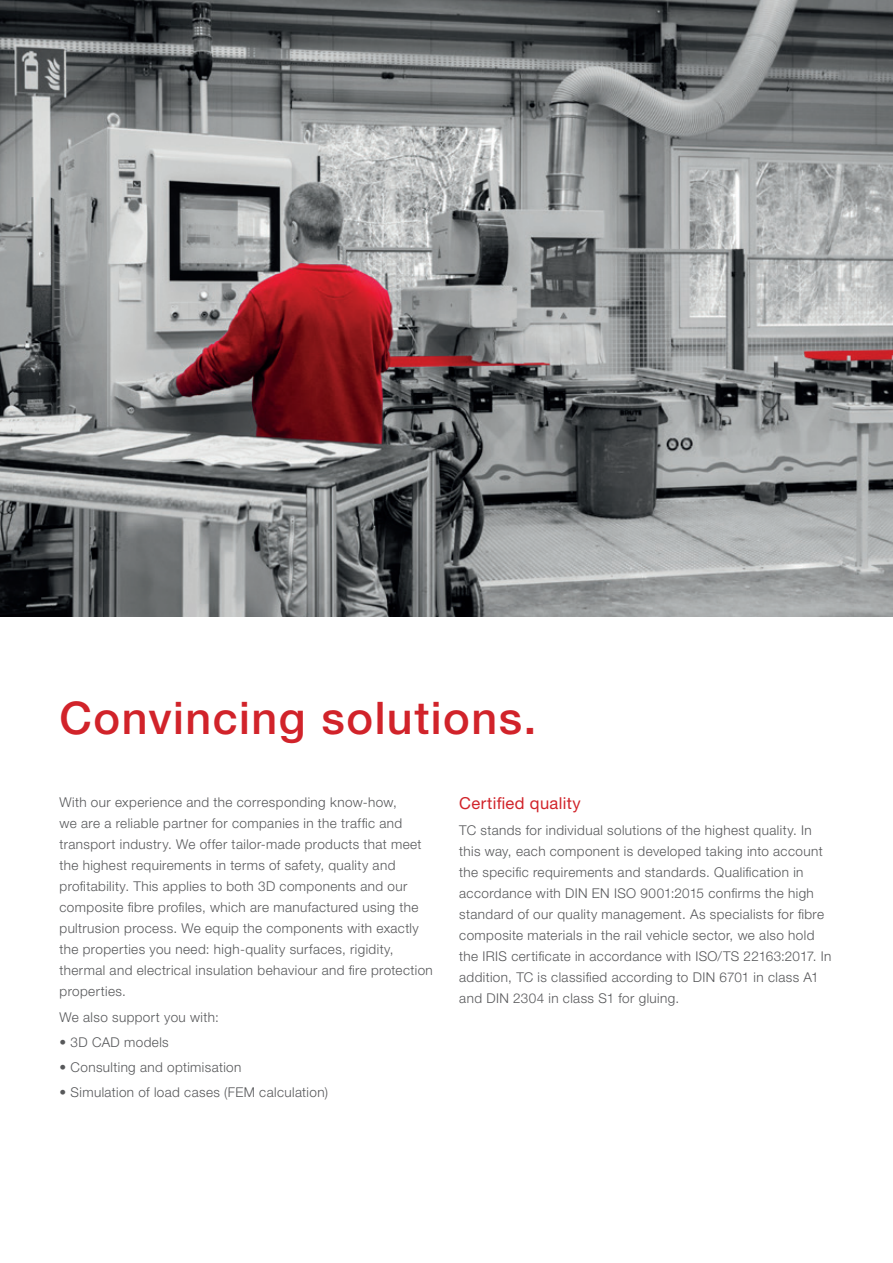
<style>
.page{position:relative;width:893px;height:1263px;background:#fff}
.page>*{position:absolute;margin:0;border:0;box-sizing:border-box;transform-origin:0 0}
.t1{font:500 45px "Helvetica Neue LT Pro";letter-spacing:.035em;color:#d1232a}
.t2{font:16.5px "Helvetica Neue LT Pro";letter-spacing:.02em;color:#d1232a}
.t3{font:300 13.5px/21px "Helvetica Neue LT Pro";letter-spacing:.03em;color:#57585a}
</style>
<div class="page">
<img style="left:0;top:0;width:893px;height:617px">
<h1 class="t1" style="left:60px;top:691px;width:478px">Convincing solutions.</h1>
<p class="t3" style="left:60px;top:792px;width:375px">With our experience and the corresponding know-how,<br>we are a reliable partner for companies in the traffic and transport industry. We offer tailor-made products that meet the highest requirements in terms of safety, quality and profitability. This applies to both 3D components and our composite fibre profiles, which are manufactured using the pultrusion process. We equip the components with exactly the properties you need: high-quality surfaces, rigidity, thermal and electrical insulation behaviour and fire protection properties.</p>
<p class="t3" style="left:60px;top:1006px;width:161px">We also support you with:</p>
<p class="t3" style="left:60px;top:1031px;width:111px">• 3D CAD models</p>
<p class="t3" style="left:60px;top:1056px;width:183px">• Consulting and optimisation</p>
<p class="t3" style="left:60px;top:1082px;width:270px">• Simulation of load cases (FEM calculation)</p>
<p class="t2" style="left:459px;top:794px;width:123px">Certified quality</p>
<p class="t3" style="left:459px;top:819px;width:374px">TC stands for individual solutions of the highest quality. In this way, each component is developed taking into account the specific requirements and standards. Qualification in accordance with DIN EN ISO 9001:2015 confirms the high standard of our quality management. As specialists for fibre composite materials in the rail vehicle sector, we also hold the IRIS certificate in accordance with ISO/TS 22163:2017. In addition, TC is classified according to DIN 6701 in class A1 and DIN 2304 in class S1 for gluing.</p>
</div>
